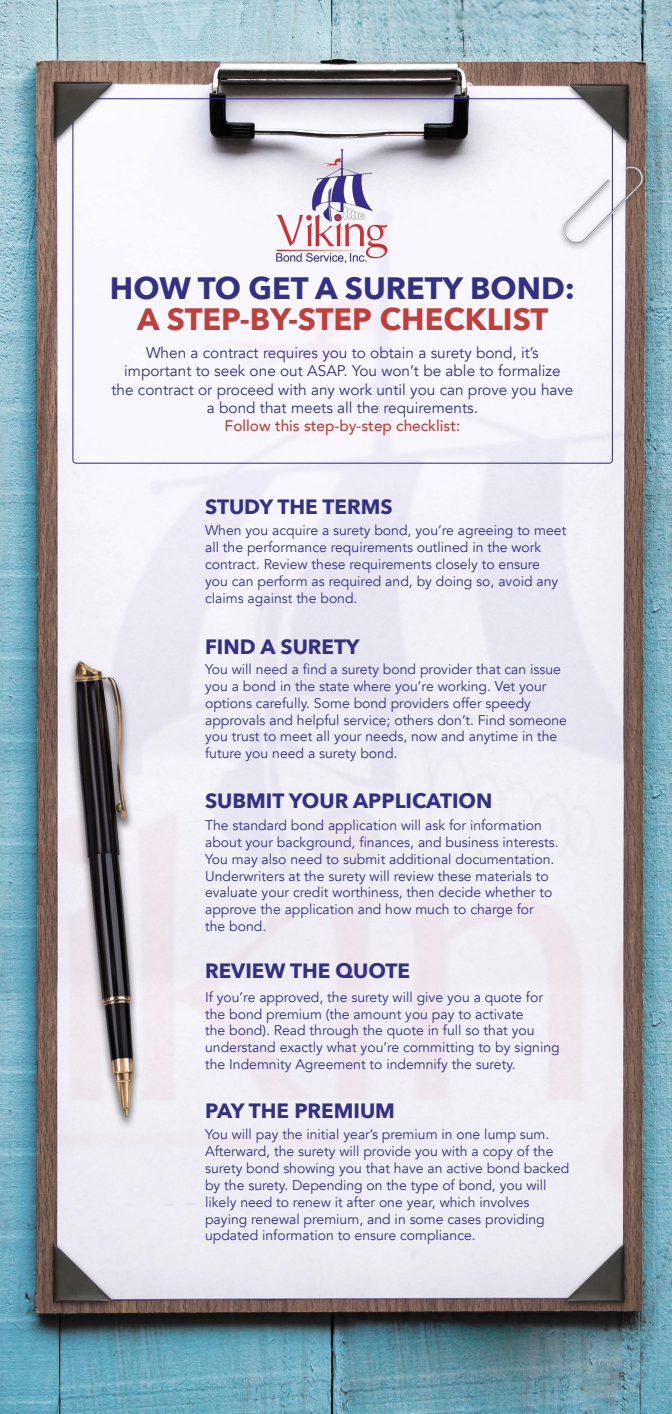
<style>
.page{position:relative;width:672px;height:1414px;background:#fff}
.page>*{position:absolute;margin:0;border:0;box-sizing:border-box;transform-origin:0 0}
.t1{font:700 30.8px "Avenir Next";color:#c03f3a}
.t2{font:700 30.8px "Avenir Next";color:#333184}
.t3{font:700 20.65px "Avenir Next";color:#333184}
.t4{font:15.4px/18.5px "Avenir";color:#333184;text-align:center}
.t5{font:500 15.4px "Avenir";color:#c03f3a}
.t6{font:14px/16.8px "Avenir";color:#333184}
</style>
<div class="page">
<img style="left:1px;top:0;width:671px;height:1413px">
<h1 class="t2" style="left:110px;top:261px;width:467px">HOW TO GET A SURETY BOND:</h1>
<h1 class="t1" style="left:137px;top:292px;width:413px">A STEP-BY-STEP CHECKLIST</h1>
<p class="t4" style="left:111px;top:343px;width:464px">When a contract requires you to obtain a surety bond, it’s important to seek one out ASAP. You won’t be able to formalize the contract or proceed with any work until you can prove you have a bond that meets all the requirements.</p>
<p class="t5" style="left:225px;top:413px;width:237px">Follow this step-by-step checklist:</p>
<h2 class="t3" style="left:205px;top:489px;width:189px">STUDY THE TERMS</h2>
<p class="t6" style="left:205px;top:522px;width:363px">When you acquire a surety bond, you’re agreeing to meet all the performance requirements outlined in the work contract. Review these requirements closely to ensure you can perform as required and, by doing so, avoid any claims against the bond.</p>
<h2 class="t3" style="left:205px;top:628px;width:156px">FIND A SURETY</h2>
<p class="t6" style="left:205px;top:661px;width:363px">You will need a find a surety bond provider that can issue you a bond in the state where you’re working. Vet your options carefully. Some bond providers offer speedy approvals and helpful service; others don’t. Find someone you trust to meet all your needs, now and anytime in the future you need a surety bond.</p>
<h2 class="t3" style="left:205px;top:782px;width:289px">SUBMIT YOUR APPLICATION</h2>
<p class="t6" style="left:205px;top:817px;width:355px">The standard bond application will ask for information about your background, finances, and business interests.<br>You may also need to submit additional documentation.<br>Underwriters at the surety will review these materials to evaluate your credit worthiness, then decide whether to approve the application and how much to charge for<br>the bond.</p>
<h2 class="t3" style="left:205px;top:953px;width:206px">REVIEW THE QUOTE</h2>
<p class="t6" style="left:205px;top:988px;width:356px">If you’re approved, the surety will give you a quote for the bond premium (the amount you pay to activate<br>the bond). Read through the quote in full so that you understand exactly what you’re committing to by signing the Indemnity Agreement to indemnify the surety.</p>
<h2 class="t3" style="left:205px;top:1092px;width:191px">PAY THE PREMIUM</h2>
<p class="t6" style="left:205px;top:1126px;width:366px">You will pay the initial year’s premium in one lump sum.<br>Afterward, the surety will provide you with a copy of the surety bond showing you that have an active bond backed by the surety. Depending on the type of bond, you will likely need to renew it after one year, which involves paying renewal premium, and in some cases providing updated information to ensure compliance.</p>
</div>
